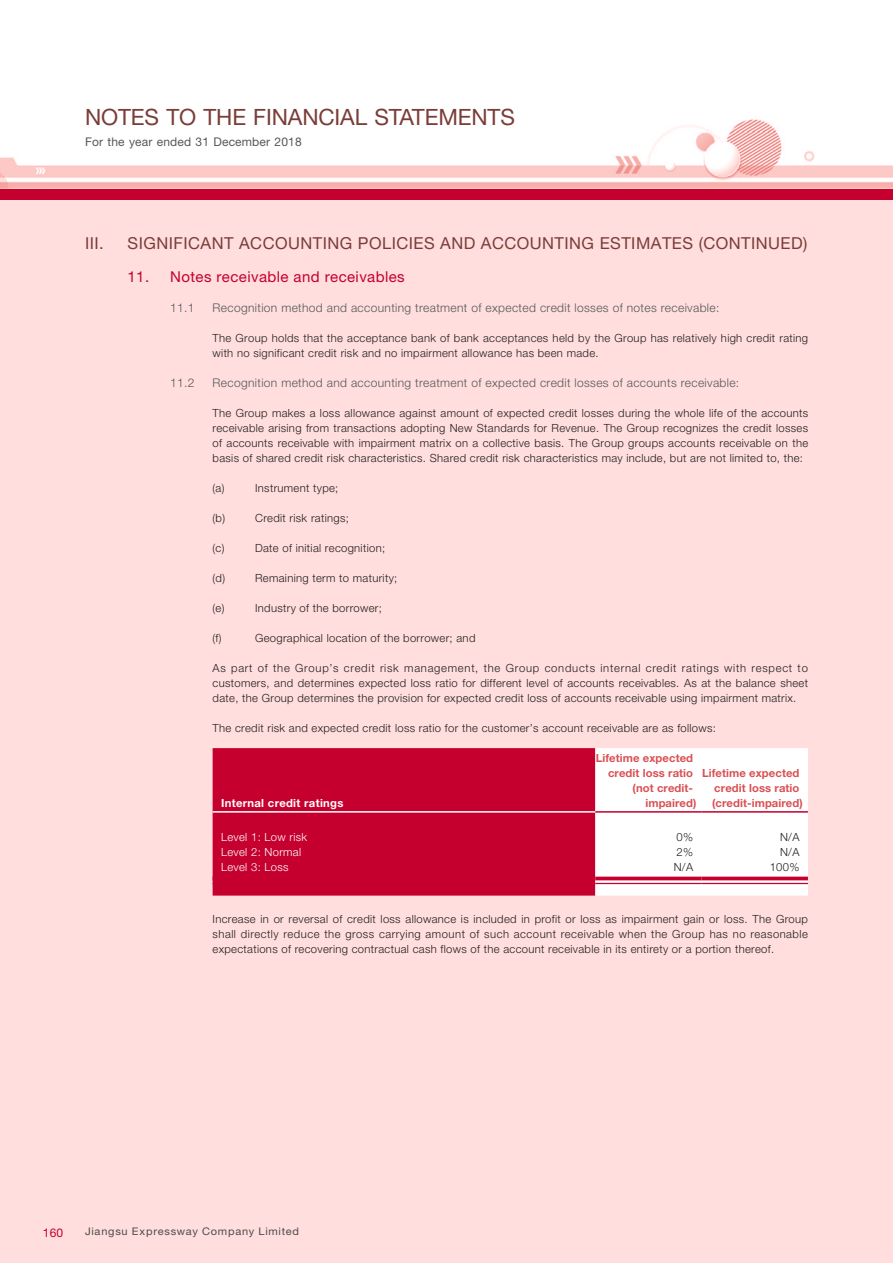
<style>
.page{position:relative;width:893px;height:1263px;background:#fff}
.page>*{position:absolute;margin:0;border:0;box-sizing:border-box;transform-origin:0 0}
.t1{font:22.5px "Helvetica Neue LT Std";letter-spacing:-.005em;color:#7a3d38}
.t2{font:16.5px "Helvetica Neue LT Std";letter-spacing:.03em;color:#7a3d38}
.t3{font:15px "Helvetica Neue LT Std";letter-spacing:.03em;color:#c5002e}
.t4{font:300 12px "Helvetica Neue LT Std";letter-spacing:.03em;color:#57585a}
.t5{font:12px "Helvetica Neue LT Std";letter-spacing:.015em;color:#57585a}
.t6{font:12px "Helvetica Neue LT Std";color:#c5002e}
.t7{font:300 11.25px/15px "Helvetica Neue LT Std";letter-spacing:.03em;color:#231f20;text-align:justify}
.t8{font:700 11.25px/15px "Helvetica Neue LT Std";letter-spacing:.01em;color:#d95053;text-align:right}
.t9{font:300 11.25px "Helvetica Neue LT Std";letter-spacing:.03em;color:#fff}
.t10{font:700 11.25px "Helvetica Neue LT Std";letter-spacing:.03em;color:#fff}
.t11{font:10.5px "Helvetica Neue LT Std";letter-spacing:.065em;color:#4b4c4d;scale:1.05 1}
</style>
<div class="page">
<img style="left:0;top:119px;width:893px;height:70px">
<div style="left:0;top:189px;width:893px;height:11px;background:#c5002e"></div>
<div style="left:0;top:200px;width:893px;height:1063px;background:#ffdedd"></div>
<div style="left:213px;top:748px;width:382px;height:147px;background:#c5002e"></div>
<div style="left:595px;top:748px;width:213px;height:147px;background:#fff"></div>
<hr style="left:213px;top:811px;width:382px;height:2px;background:#fff">
<hr style="left:595px;top:811px;width:107px;height:2px;background:#c5002e">
<hr style="left:702px;top:811px;width:106px;height:2px;background:#c5002e">
<hr style="left:213px;top:877px;width:382px;height:3px;background:#c5002e">
<hr style="left:213px;top:883px;width:382px;height:1px;background:#c5002e">
<hr style="left:595px;top:877px;width:107px;height:3px;background:#c5002e">
<hr style="left:595px;top:883px;width:107px;height:1px;background:#c5002e">
<hr style="left:702px;top:877px;width:106px;height:3px;background:#c5002e">
<hr style="left:702px;top:883px;width:106px;height:1px;background:#c5002e">
<h1 class="t1" style="left:85px;top:103px;width:431px">NOTES TO THE FINANCIAL STATEMENTS</h1>
<p class="t5" style="left:85px;top:134px;width:218px">For the year ended 31 December 2018</p>
<h2 class="t2" style="left:85px;top:233px;width:20px">III.</h2>
<h2 class="t2" style="left:128px;top:233px;width:681px">SIGNIFICANT ACCOUNTING POLICIES AND ACCOUNTING ESTIMATES (CONTINUED)</h2>
<h3 class="t3" style="left:128px;top:267px;width:279px">11. Notes receivable and receivables</h3>
<p class="t4" style="left:170px;top:300px;width:26px">11.1</p>
<p class="t4" style="left:213px;top:300px;width:508px">Recognition method and accounting treatment of expected credit losses of notes receivable:</p>
<p class="t7" style="left:213px;top:330px;width:597px">The Group holds that the acceptance bank of bank acceptances held by the Group has relatively high credit rating with no significant credit risk and no impairment allowance has been made.</p>
<p class="t4" style="left:170px;top:375px;width:26px">11.2</p>
<p class="t4" style="left:213px;top:375px;width:528px">Recognition method and accounting treatment of expected credit losses of accounts receivable:</p>
<p class="t7" style="left:213px;top:405px;width:597px">The Group makes a loss allowance against amount of expected credit losses during the whole life of the accounts receivable arising from transactions adopting New Standards for Revenue. The Group recognizes the credit losses of accounts receivable with impairment matrix on a collective basis. The Group groups accounts receivable on the basis of shared credit risk characteristics. Shared credit risk characteristics may include, but are not limited to, the:</p>
<p class="t7" style="left:213px;top:480px;width:13px">(a)</p>
<p class="t7" style="left:255px;top:480px;width:85px">Instrument type;</p>
<p class="t7" style="left:213px;top:510px;width:14px">(b)</p>
<p class="t7" style="left:255px;top:510px;width:95px">Credit risk ratings;</p>
<p class="t7" style="left:213px;top:540px;width:13px">(c)</p>
<p class="t7" style="left:255px;top:540px;width:131px">Date of initial recognition;</p>
<p class="t7" style="left:213px;top:570px;width:14px">(d)</p>
<p class="t7" style="left:255px;top:570px;width:144px">Remaining term to maturity;</p>
<p class="t7" style="left:213px;top:600px;width:13px">(e)</p>
<p class="t7" style="left:255px;top:600px;width:128px">Industry of the borrower;</p>
<p class="t7" style="left:213px;top:630px;width:10px">(f)</p>
<p class="t7" style="left:255px;top:630px;width:222px">Geographical location of the borrower; and</p>
<p class="t7" style="left:213px;top:660px;width:597px">As part of the Group’s credit risk management, the Group conducts internal credit ratings with respect to customers, and determines expected loss ratio for different level of accounts receivables. As at the balance sheet date, the Group determines the provision for expected credit loss of accounts receivable using impairment matrix.</p>
<p class="t7" style="left:213px;top:720px;width:505px">The credit risk and expected credit loss ratio for the customer’s account receivable are as follows:</p>
<p class="t10" style="left:221px;top:796px;width:124px">Internal credit ratings</p>
<p class="t8" style="left:596px;top:750px;width:102px">Lifetime expected credit loss ratio (not credit&shy;impaired)</p>
<p class="t8" style="left:712px;top:765px;width:92px;text-align:left;text-indent:-10px">Lifetime expected credit loss ratio (credit-impaired)</p>
<p class="t9" style="left:221px;top:830px;width:88px">Level 1: Low risk</p>
<p class="t7" style="left:677px;top:829px;width:18px">0%</p>
<p class="t7" style="left:780px;top:829px;width:21px">N/A</p>
<p class="t9" style="left:221px;top:845px;width:82px">Level 2: Normal</p>
<p class="t7" style="left:677px;top:844px;width:18px">2%</p>
<p class="t7" style="left:780px;top:844px;width:21px">N/A</p>
<p class="t9" style="left:221px;top:860px;width:69px">Level 3: Loss</p>
<p class="t7" style="left:674px;top:859px;width:21px">N/A</p>
<p class="t7" style="left:770px;top:859px;width:31px">100%</p>
<p class="t7" style="left:213px;top:911px;width:597px">Increase in or reversal of credit loss allowance is included in profit or loss as impairment gain or loss. The Group shall directly reduce the gross carrying amount of such account receivable when the Group has no reasonable expectations of recovering contractual cash flows of the account receivable in its entirety or a portion thereof.</p>
<p class="t6" style="left:43px;top:1225px;width:22px">160</p>
<p class="t11" style="left:85px;top:1225px;width:205px">Jiangsu Expressway Company Limited</p>
</div>
